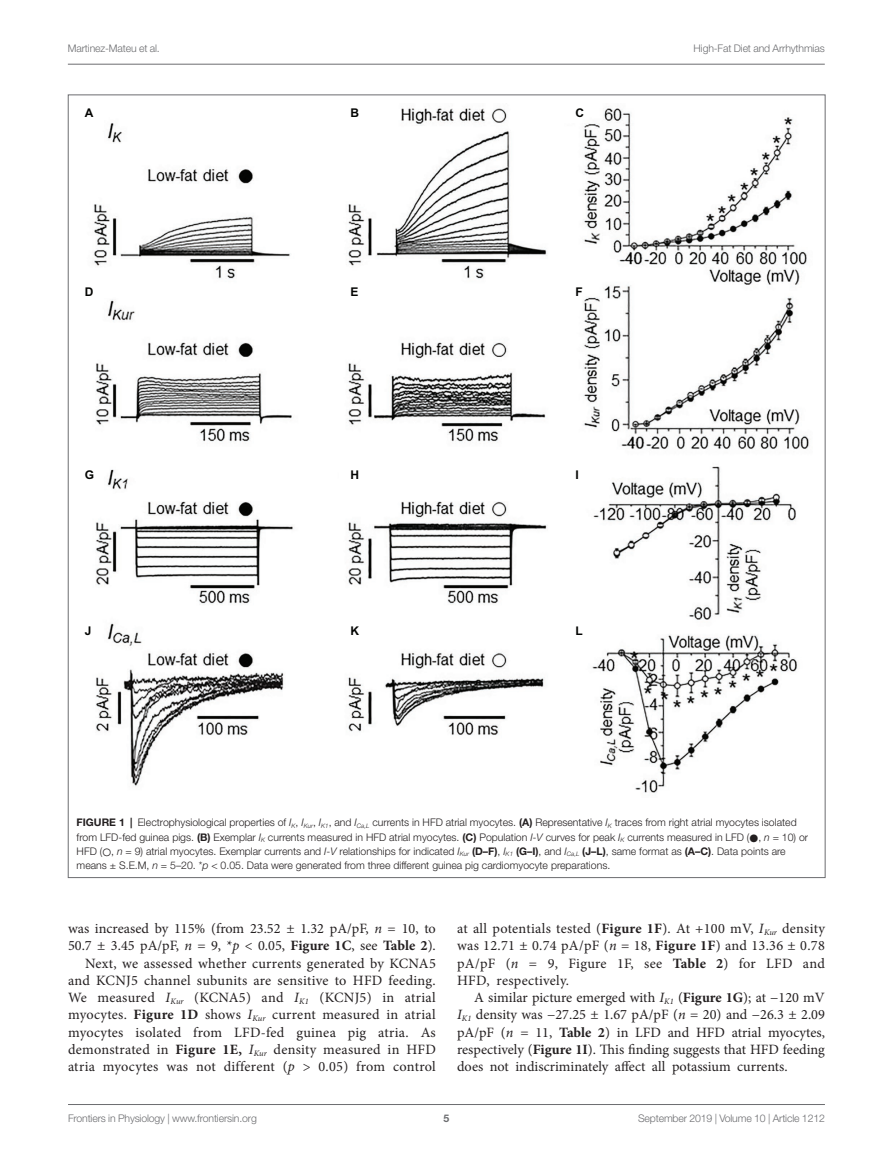
<style>
.page{position:relative;width:893px;height:1170px;background:#fff}
.page>*{position:absolute;margin:0;border:0;box-sizing:border-box;transform-origin:0 0}
.TEXT{font:14.25px/17.2px "Minion Pro";letter-spacing:.01em;color:#231f20;text-align:justify}
.TEXT_FLUSH{font:14.25px/17.2px "Minion Pro";color:#231f20}
.t1{font:700 12px "Arial";color:#040503}
.FIG_LEG{font:300 10.5px/14.2px "Helvetica Neue LT Std";color:#231f20}
.t2{font:300 10.5px "Helvetica Neue LT Std";letter-spacing:-.015em;color:#6c6d70}
.t3{font:700 10.5px "Helvetica Neue LT Std";color:#6c6d70}
.s1{font-weight:700}
.s2{font-style:italic}
.s3{font-family:"STIX General";font-weight:400}
</style>
<div class="page">
<hr style="left:68px;top:64px;width:757px;height:1px;background:#6c6d70">
<hr style="left:68px;top:1104px;width:757px;height:1px;background:#6c6d70">
<img style="left:94px;top:108px;width:715px;height:685px">
<p class="t2" style="left:68px;top:42px;width:93px">Martinez-Mateu et al.</p>
<p class="t2" style="left:694px;top:42px;width:133px">High-Fat Diet and Arrhythmias</p>
<p class="t1" style="left:85px;top:105px;width:10px">A</p>
<p class="t1" style="left:351px;top:105px;width:10px">B</p>
<p class="t1" style="left:576px;top:105px;width:10px">C</p>
<p class="t1" style="left:85px;top:284px;width:10px">D</p>
<p class="t1" style="left:351px;top:284px;width:10px">E</p>
<p class="t1" style="left:576px;top:284px;width:9px">F</p>
<p class="t1" style="left:85px;top:467px;width:11px">G</p>
<p class="t1" style="left:351px;top:467px;width:10px">H</p>
<p class="t1" style="left:576px;top:467px;width:5px">I</p>
<p class="t1" style="left:85px;top:623px;width:8px">J</p>
<p class="t1" style="left:351px;top:623px;width:10px">K</p>
<p class="t1" style="left:576px;top:623px;width:9px">L</p>
<p class="FIG_LEG" style="left:77px;top:815px;width:733px"><span class="s1">FIGURE 1 |</span> Electrophysiological properties of <span class="s2">I</span><sub>K</sub>, <span class="s2">I</span><sub>Kur</sub>, <span class="s2">I</span><sub>K1</sub>, and <span class="s2">I</span><sub>Ca,L</sub> currents in HFD atrial myocytes. <span class="s1">(A)</span> Representative <span class="s2">I</span><sub>K</sub> traces from right atrial myocytes isolated from LFD-fed guinea pigs. <span class="s1">(B)</span> Exemplar <span class="s2">I</span><sub>K</sub> currents measured in HFD atrial myocytes. <span class="s1">(C)</span> Population <span class="s2">I-V</span> curves for peak <span class="s2">I</span><sub>K</sub> currents measured in LFD (<span class="s3">●</span>, <span class="s2">n</span> = 10) or HFD (<span class="s3">○</span>, <span class="s2">n</span> = 9) atrial myocytes. Exemplar currents and <span class="s2">I</span>-<span class="s2">V</span> relationships for indicated <span class="s2">I</span><sub>Kur</sub> <span class="s1">(D–F)</span>, <span class="s2">I</span><sub>K1</sub> <span class="s1">(G–I)</span>, and <span class="s2">I</span><sub>Ca,L</sub> <span class="s1">(J–L)</span>, same format as <span class="s1">(A–C)</span>. Data points are means ± S.E.M, <span class="s2">n</span> = 5–20. *<span class="s2">p</span> &lt; 0.05. Data were generated from three different guinea pig cardiomyocyte preparations.</p>
<p class="TEXT_FLUSH" style="left:68px;top:919px;width:369px">was increased by 115% (from 23.52 ± 1.32 pA/pF, <span class="s2">n</span> = 10, to<br>50.7 ± 3.45 pA/pF, <span class="s2">n</span> = 9, *<span class="s2">p</span> &lt; 0.05, <span class="s1">Figure 1C</span>, see <span class="s1">Table 2</span>).</p>
<p class="TEXT" style="left:68px;top:954px;width:369px;text-indent:17px">Next, we assessed whether currents generated by KCNA5 and KCNJ5 channel subunits are sensitive to HFD feeding.<br>We measured <span class="s2">I</span><sub>Kur</sub> (KCNA5) and <span class="s2">I</span><sub>K1</sub> (KCNJ5) in atrial myocytes. <span class="s1">Figure 1D</span> shows <span class="s2">I</span><sub>Kur</sub> current measured in atrial myocytes isolated from LFD-fed guinea pig atria. As demonstrated in <span class="s1">Figure 1E,</span> <span class="s2">I</span><sub>Kur</sub> density measured in HFD atria myocytes was not different (<span class="s2">p</span> &gt; 0.05) from control</p>
<p class="TEXT" style="left:457px;top:919px;width:369px">at all potentials tested (<span class="s1">Figure 1F</span>). At +100 mV, <span class="s2">I</span><sub>Kur</sub> density was 12.71 ± 0.74 pA/pF (<span class="s2">n</span> = 18, <span class="s1">Figure 1F</span>) and 13.36 ± 0.78 pA/pF (<span class="s2">n</span> = 9, Figure 1F, see <span class="s1">Table 2</span>) for LFD and HFD, respectively.</p>
<p class="TEXT" style="left:457px;top:988px;width:369px;text-indent:17px">A similar picture emerged with <span class="s2">I</span><sub>K1</sub> (<span class="s1">Figure 1G</span>); at −120 mV <span class="s2">I</span><sub>K1</sub> density was −27.25 ± 1.67 pA/pF (<span class="s2">n</span> = 20) and −26.3 ± 2.09 pA/pF (<span class="s2">n</span> = 11, <span class="s1">Table 2</span>) in LFD and HFD atrial myocytes, respectively (<span class="s1">Figure 1I</span>). This finding suggests that HFD feeding does not indiscriminately affect all potassium currents.</p>
<p class="t2" style="left:68px;top:1111px;width:190px">Frontiers in Physiology | www.frontiersin.org</p>
<p class="t3" style="left:444px;top:1111px;width:7px">5</p>
<p class="t2" style="left:638px;top:1111px;width:188px">September 2019 | Volume 10 | Article 1212</p>
</div>
